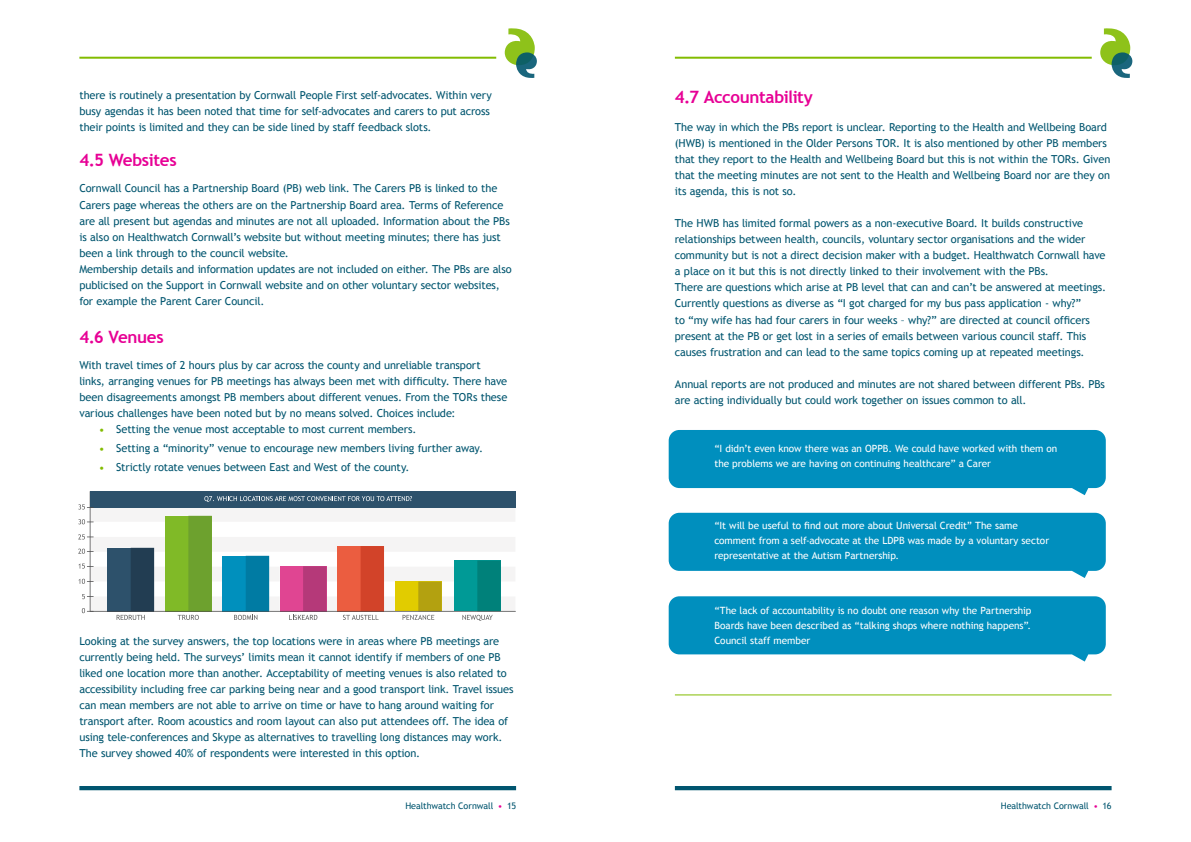
<style>
.page{position:relative;width:1191px;height:842px;background:#fff}
.page>*{position:absolute;margin:0;border:0;box-sizing:border-box;transform-origin:0 0}
.t1{font:700 17px "Trebuchet MS";letter-spacing:-.025em;color:#e70095}
.t2{font:11px/16px "Trebuchet MS";letter-spacing:-.01em;color:#00556f}
.t3{font:10px/15px "Trebuchet MS";letter-spacing:-.005em;color:#fff}
.t4{font:9px "Trebuchet MS";letter-spacing:-.01em;color:#00556f}
.s1{font-weight:700;font-size:10px;color:#82bc00}
.s2{color:#e70095}
</style>
<div class="page">
<hr style="left:79px;top:57px;width:417px;height:2px;background:#82bc00">
<hr style="left:675px;top:57px;width:416px;height:2px;background:#82bc00">
<hr style="left:79px;top:786px;width:437px;height:4px;background:#00556f">
<hr style="left:675px;top:786px;width:436px;height:4px;background:#00556f">
<svg style="left:505px;top:28px;width:32px;height:50px"></svg>
<svg style="left:1100px;top:28px;width:32px;height:50px"></svg>
<div style="left:90px;top:491px;width:426px;height:16px;background:#2d516b"></div>
<svg style="left:78px;top:496px;width:437px;height:125px"></svg>
<svg style="left:668px;top:596px;width:437px;height:65px;background:#1b9bc5"></svg>
<svg style="left:668px;top:513px;width:437px;height:65px;background:#1c9bc5"></svg>
<svg style="left:668px;top:430px;width:437px;height:65px;background:#1b9bc5"></svg>
<hr style="left:675px;top:694px;width:436px;height:1px;background:#82bc00">
<p class="t2" style="left:79px;top:87px;width:414px">there is routinely a presentation by Cornwall People First self-advocates. Within very busy agendas it has been noted that time for self-advocates and carers to put across their points is limited and they can be side lined by staff feedback slots.</p>
<h1 class="t1" style="left:79px;top:150px;width:99px">4.5 Websites</h1>
<p class="t2" style="left:79px;top:181px;width:434px">Cornwall Council has a Partnership Board (PB) web link. The Carers PB is linked to the Carers page whereas the others are on the Partnership Board area. Terms of Reference are all present but agendas and minutes are not all uploaded. Information about the PBs is also on Healthwatch Cornwall’s website but without meeting minutes; there has just been a link through to the council website.<br>Membership details and information updates are not included on either. The PBs are also publicised on the Support in Cornwall website and on other voluntary sector websites, for example the Parent Carer Council.</p>
<h1 class="t1" style="left:79px;top:327px;width:86px">4.6 Venues</h1>
<p class="t2" style="left:79px;top:358px;width:429px">With travel times of 2 hours plus by car across the county and unreliable transport links, arranging venues for PB meetings has always been met with difficulty. There have been disagreements amongst PB members about different venues. From the TORs these various challenges have been noted but by no means solved. Choices include:</p>
<p class="t2" style="left:99px;top:421px;width:319px"><span class="s1">•</span> Setting the venue most acceptable to most current members.</p>
<p class="t2" style="left:99px;top:440px;width:385px"><span class="s1">•</span> Setting a “minority” venue to encourage new members living further away.</p>
<p class="t2" style="left:99px;top:459px;width:312px"><span class="s1">•</span> Strictly rotate venues between East and West of the county.</p>
<p class="t2" style="left:79px;top:633px;width:436px">Looking at the survey answers, the top locations were in areas where PB meetings are currently being held. The surveys’ limits mean it cannot identify if members of one PB liked one location more than another. Acceptability of meeting venues is also related to accessibility including free car parking being near and a good transport link. Travel issues can mean members are not able to arrive on time or have to hang around waiting for transport after. Room acoustics and room layout can also put attendees off. The idea of using tele-conferences and Skype as alternatives to travelling long distances may work.<br>The survey showed 40% of respondents were interested in this option.</p>
<h1 class="t1" style="left:675px;top:87px;width:140px">4.7 Accountability</h1>
<p class="t2" style="left:675px;top:120px;width:437px">The way in which the PBs report is unclear. Reporting to the Health and Wellbeing Board (HWB) is mentioned in the Older Persons TOR. It is also mentioned by other PB members that they report to the Health and Wellbeing Board but this is not within the TORs. Given that the meeting minutes are not sent to the Health and Wellbeing Board nor are they on its agenda, this is not so.</p>
<p class="t2" style="left:675px;top:216px;width:433px">The HWB has limited formal powers as a non-executive Board. It builds constructive relationships between health, councils, voluntary sector organisations and the wider community but is not a direct decision maker with a budget. Healthwatch Cornwall have a place on it but this is not directly linked to their involvement with the PBs.<br>There are questions which arise at PB level that can and can’t be answered at meetings.<br>Currently questions as diverse as “I got charged for my bus pass application - why?”<br>to “my wife has had four carers in four weeks – why?” are directed at council officers present at the PB or get lost in a series of emails between various council staff. This causes frustration and can lead to the same topics coming up at repeated meetings.</p>
<p class="t2" style="left:675px;top:376px;width:431px">Annual reports are not produced and minutes are not shared between different PBs. PBs are acting individually but could work together on issues common to all.</p>
<p class="t3" style="left:714px;top:441px;width:344px">“I didn’t even know there was an OPPB. We could have worked with them on the problems we are having on continuing healthcare” a Carer</p>
<p class="t3" style="left:714px;top:518px;width:336px">“It will be useful to find out more about Universal Credit” The same comment from a self-advocate at the LDPB was made by a voluntary sector representative at the Autism Partnership.</p>
<p class="t3" style="left:714px;top:603px;width:318px;text-align:justify">“The lack of accountability is no doubt one reason why the Partnership Boards have been described as “talking shops where nothing happens”.<br>Council staff member</p>
<p class="t4" style="left:405px;top:800px;width:112px">Healthwatch Cornwall <span class="s2">•</span> 15</p>
<p class="t4" style="left:1000px;top:800px;width:112px">Healthwatch Cornwall <span class="s2">•</span> 16</p>
</div>
